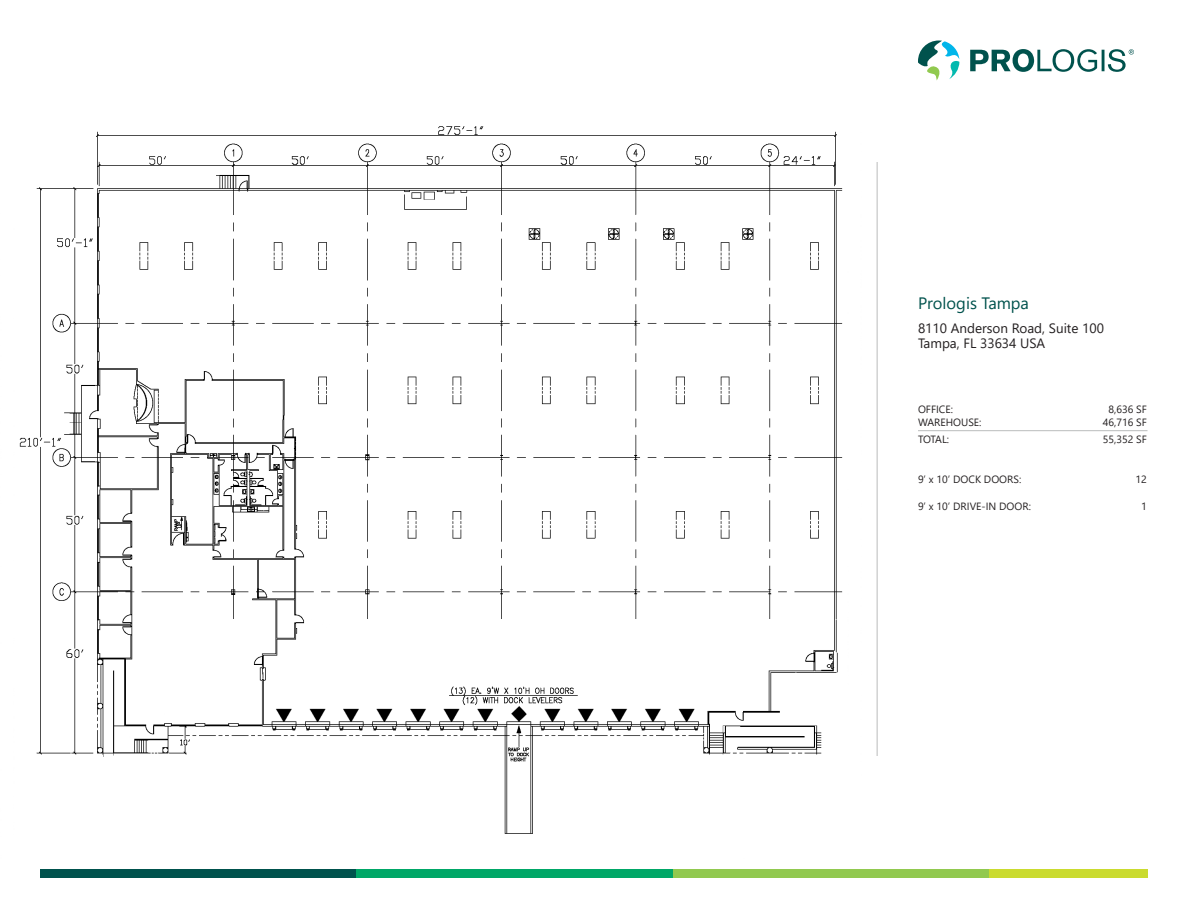
<style>
.page{position:relative;width:1188px;height:918px;background:#fff}
.page>*{position:absolute;margin:0;border:0;box-sizing:border-box;transform-origin:0 0}
.t1{font:16.5px "Segoe UI";color:#00524d}
.t2{font:13.5px/15px "Segoe UI";color:#231f20}
.t3{font:10.5px "Segoe UI";color:#231f20}
</style>
<div class="page">
<div style="left:41px;top:869px;width:316px;height:9px;background:#00524d"></div>
<div style="left:673px;top:869px;width:316px;height:9px;background:#91c94f"></div>
<div style="left:357px;top:869px;width:316px;height:9px;background:#00a767"></div>
<div style="left:989px;top:869px;width:158px;height:9px;background:#cadb2f"></div>
<hr style="left:918px;top:430px;width:230px;height:1px;background:#babcbc">
<hr style="left:877px;top:162px;width:1px;height:594px;background:#babcbc">
<img style="left:19px;top:126px;width:824px;height:708px">
<svg style="left:918px;top:40px;width:41px;height:40px"></svg>
<svg style="left:970px;top:49px;width:164px;height:23px"></svg>
<p class="t1" style="left:918px;top:288px;width:113px">Prologis Tampa</p>
<p class="t2" style="left:918px;top:319px;width:188px">8110 Anderson Road, Suite 100<br>Tampa, FL 33634 USA</p>
<p class="t3" style="left:918px;top:399px;width:37px">OFFICE:</p>
<p class="t3" style="left:1108px;top:399px;width:40px">8,636 SF</p>
<p class="t3" style="left:918px;top:413px;width:65px">WAREHOUSE:</p>
<p class="t3" style="left:1103px;top:413px;width:46px">46,716 SF</p>
<p class="t3" style="left:918px;top:429px;width:33px">TOTAL:</p>
<p class="t3" style="left:1103px;top:429px;width:46px">55,352 SF</p>
<p class="t3" style="left:918px;top:470px;width:105px">9’ x 10’ DOCK DOORS:</p>
<p class="t3" style="left:1136px;top:470px;width:13px">12</p>
<p class="t3" style="left:918px;top:497px;width:114px">9’ x 10’ DRIVE-IN DOOR:</p>
<p class="t3" style="left:1141px;top:497px;width:7px">1</p>
</div>
